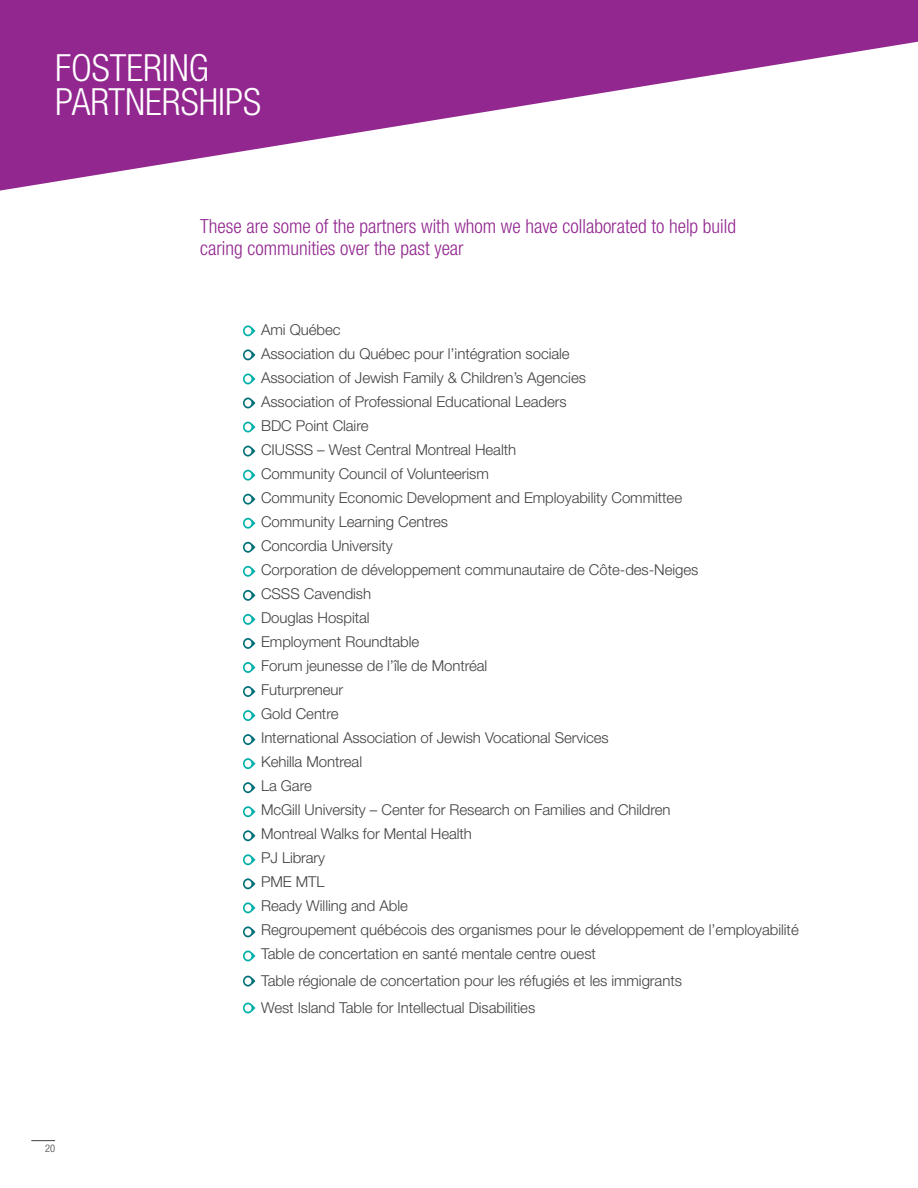
<style>
.page{position:relative;width:918px;height:1188px;background:#fff}
.page>*{position:absolute;margin:0;border:0;box-sizing:border-box;transform-origin:0 0}
.t1{font:300 condensed 37.5px/34.5px "Helvetica Neue LT Std";color:#fff}
.t2{font:300 condensed 19.5px/22.5px "Helvetica Neue LT Std";color:#92278f}
.t3{font:300 15px/24px "Helvetica Neue LT Std";letter-spacing:-.005em;color:#414042}
.t4{font:300 condensed 10.5px "Helvetica Neue LT Std";color:#414042}
</style>
<div class="page">
<svg style="left:31px;top:1140px;width:24px;height:1px"></svg>
<svg style="left:0;top:0;width:918px;height:191px;fill:#92278f"></svg>
<svg style="left:243px;top:349px;width:12px;height:11px"></svg>
<div style="left:245px;top:351px;width:6px;height:8px;background:#fff;border-radius:50%"></div>
<svg style="left:243px;top:542px;width:12px;height:11px"></svg>
<div style="left:245px;top:544px;width:6px;height:7px;background:#fff;border-radius:50%"></div>
<svg style="left:243px;top:446px;width:12px;height:11px"></svg>
<div style="left:245px;top:447px;width:6px;height:8px;background:#fff;border-radius:50%"></div>
<svg style="left:243px;top:638px;width:12px;height:11px"></svg>
<div style="left:245px;top:640px;width:6px;height:7px;background:#fff;border-radius:50%"></div>
<svg style="left:243px;top:782px;width:12px;height:11px"></svg>
<div style="left:245px;top:784px;width:6px;height:7px;background:#fff;border-radius:50%"></div>
<svg style="left:243px;top:878px;width:12px;height:11px"></svg>
<div style="left:245px;top:880px;width:6px;height:8px;background:#fff;border-radius:50%"></div>
<svg style="left:243px;top:397px;width:12px;height:12px"></svg>
<div style="left:245px;top:399px;width:6px;height:8px;background:#fff;border-radius:50%"></div>
<svg style="left:243px;top:590px;width:12px;height:11px"></svg>
<div style="left:245px;top:592px;width:6px;height:7px;background:#fff;border-radius:50%"></div>
<svg style="left:243px;top:734px;width:12px;height:11px"></svg>
<div style="left:245px;top:736px;width:6px;height:7px;background:#fff;border-radius:50%"></div>
<svg style="left:243px;top:494px;width:12px;height:11px"></svg>
<div style="left:245px;top:495px;width:6px;height:8px;background:#fff;border-radius:50%"></div>
<svg style="left:243px;top:686px;width:12px;height:11px"></svg>
<div style="left:245px;top:688px;width:6px;height:7px;background:#fff;border-radius:50%"></div>
<svg style="left:243px;top:830px;width:12px;height:11px"></svg>
<div style="left:245px;top:832px;width:6px;height:7px;background:#fff;border-radius:50%"></div>
<svg style="left:243px;top:926px;width:12px;height:11px"></svg>
<div style="left:245px;top:928px;width:6px;height:8px;background:#fff;border-radius:50%"></div>
<svg style="left:243px;top:976px;width:12px;height:11px"></svg>
<div style="left:245px;top:977px;width:6px;height:8px;background:#fff;border-radius:50%"></div>
<svg style="left:243px;top:325px;width:12px;height:11px"></svg>
<div style="left:245px;top:327px;width:6px;height:8px;background:#fff;border-radius:50%"></div>
<svg style="left:243px;top:518px;width:12px;height:11px"></svg>
<div style="left:245px;top:520px;width:6px;height:7px;background:#fff;border-radius:50%"></div>
<svg style="left:243px;top:422px;width:12px;height:11px"></svg>
<div style="left:245px;top:423px;width:6px;height:8px;background:#fff;border-radius:50%"></div>
<svg style="left:243px;top:614px;width:12px;height:11px"></svg>
<div style="left:245px;top:616px;width:6px;height:7px;background:#fff;border-radius:50%"></div>
<svg style="left:243px;top:758px;width:12px;height:11px"></svg>
<div style="left:245px;top:760px;width:6px;height:7px;background:#fff;border-radius:50%"></div>
<svg style="left:243px;top:854px;width:12px;height:11px"></svg>
<div style="left:245px;top:856px;width:6px;height:8px;background:#fff;border-radius:50%"></div>
<svg style="left:243px;top:373px;width:12px;height:12px"></svg>
<div style="left:245px;top:375px;width:6px;height:8px;background:#fff;border-radius:50%"></div>
<svg style="left:243px;top:566px;width:12px;height:11px"></svg>
<div style="left:245px;top:568px;width:6px;height:7px;background:#fff;border-radius:50%"></div>
<svg style="left:243px;top:710px;width:12px;height:11px"></svg>
<div style="left:245px;top:712px;width:6px;height:7px;background:#fff;border-radius:50%"></div>
<svg style="left:243px;top:470px;width:12px;height:11px"></svg>
<div style="left:245px;top:471px;width:6px;height:8px;background:#fff;border-radius:50%"></div>
<svg style="left:243px;top:662px;width:12px;height:11px"></svg>
<div style="left:245px;top:664px;width:6px;height:7px;background:#fff;border-radius:50%"></div>
<svg style="left:243px;top:806px;width:12px;height:11px"></svg>
<div style="left:245px;top:808px;width:6px;height:7px;background:#fff;border-radius:50%"></div>
<svg style="left:243px;top:902px;width:12px;height:11px"></svg>
<div style="left:245px;top:904px;width:6px;height:8px;background:#fff;border-radius:50%"></div>
<svg style="left:243px;top:950px;width:12px;height:12px"></svg>
<div style="left:245px;top:952px;width:6px;height:8px;background:#fff;border-radius:50%"></div>
<svg style="left:243px;top:1002px;width:12px;height:12px"></svg>
<div style="left:245px;top:1004px;width:6px;height:8px;background:#fff;border-radius:50%"></div>
<h1 class="t1" style="left:55px;top:50px;width:207px">Fosteri ng<br>Partnerships</h1>
<h2 class="t2" style="left:200px;top:214px;width:537px">These are some of the partners with whom we have collaborated to help build caring communities over the past year</h2>
<p class="t4" style="left:45px;top:1142px;width:12px">20</p>
<p class="t3" style="left:261px;top:317px;width:539px">Ami Québec<br>Association du Québec pour l’intégration sociale<br>Association of Jewish Family &amp; Children’s Agencies<br>Association of Professional Educational Leaders<br>BDC Point Claire<br>CIUSSS – West Central Montreal Health<br>Community Council of Volunteerism<br>Community Economic Development and Employability Committee<br>Community Learning Centres<br>Concordia University<br>Corporation de développement communautaire de Côte-des-Neiges<br>CSSS Cavendish<br>Douglas Hospital<br>Employment Roundtable<br>Forum jeunesse de l’île de Montréal<br>Futurpreneur<br>Gold Centre<br>International Association of Jewish Vocational Services<br>Kehilla Montreal<br>La Gare<br>McGill University – Center for Research on Families and Children<br>Montreal Walks for Mental Health<br>PJ Library<br>PME MTL<br>Ready Willing and Able<br>Regroupement québécois des organismes pour le développement de l’employabilité Table de concertation en santé mentale centre ouest</p>
<p class="t3" style="left:261px;top:967px;width:422px;line-height:27px">Table régionale de concertation pour les réfugiés et les immigrants<br>West Island Table for Intellectual Disabilities</p>
</div>
